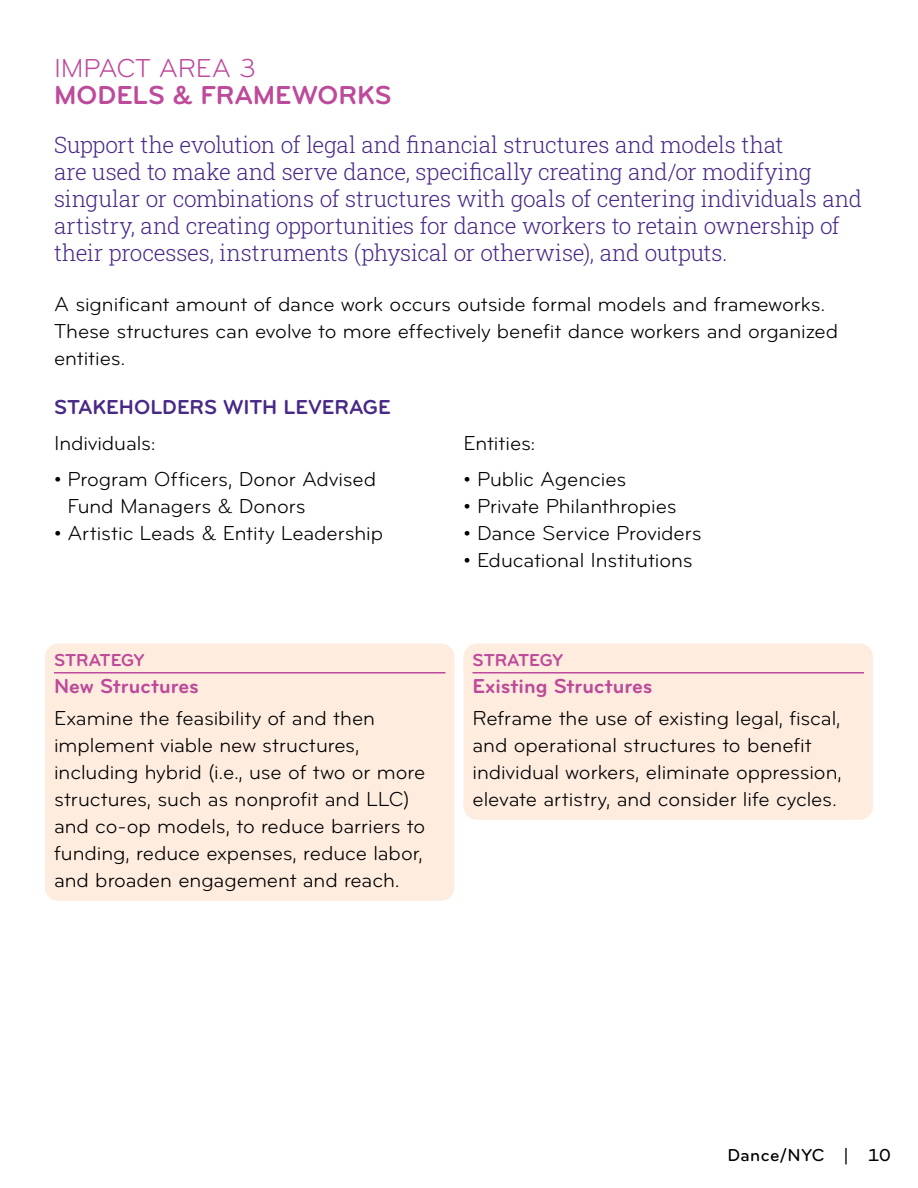
<style>
.page{position:relative;width:918px;height:1188px;background:#fff}
.page>*{position:absolute;margin:0;border:0;box-sizing:border-box;transform-origin:0 0}
.t1{font:700 27px/27px "Bryant Pro";color:#bd4a9b}
.ACC_Body{font:300 22.5px/27px "Roboto Slab";letter-spacing:-.01em;color:#482986}
.Impact_Box_Body{font:21px/27px "Bryant Pro";color:#000}
.ACC_Body-2{font:21px/27px "Bryant Pro";color:#000}
.Impact_Box_H4{font:700 21px "Bryant Pro";color:#bd4a9b}
.t2{font:700 21px "Bryant Pro";letter-spacing:-.005em;color:#482986}
.Impact_Box_H4_Flag{font:700 18px "Bryant Pro";letter-spacing:-.005em;color:#bd4a9b}
.t3{font:500 18px "Bryant Pro";letter-spacing:.025em;color:#000}
.s1{font-weight:400}
</style>
<div class="page">
<div style="left:45px;top:644px;width:409px;height:36px;background:#feecdf;border-radius:14px"></div>
<div style="left:45px;top:650px;width:409px;height:251px;background:#feecdf;border-radius:14px"></div>
<hr style="left:54px;top:672px;width:392px;height:2px;background:#bd4a9b">
<div style="left:464px;top:644px;width:409px;height:36px;background:#feecdf;border-radius:14px"></div>
<div style="left:464px;top:650px;width:409px;height:170px;background:#feecdf;border-radius:14px"></div>
<hr style="left:472px;top:672px;width:392px;height:2px;background:#bd4a9b">
<h2 class="t1" style="left:54px;top:54px;width:339px"><span class="s1">IMPACT AREA 3<br></span>MODELS &amp; FRAMEWORKS</h2>
<p class="ACC_Body" style="left:54px;top:131px;width:810px">Support the evolution of legal and financial structures and models that<br>are used to make and serve dance, specifically creating and/or modifying singular or combinations of structures with goals of centering individuals and artistry, and creating opportunities for dance workers to retain ownership of their processes, instruments (physical or otherwise), and outputs.</p>
<p class="ACC_Body-2" style="left:54px;top:290px;width:786px">A significant amount of dance work occurs outside formal models and frameworks.<br>These structures can evolve to more effectively benefit dance workers and organized entities.</p>
<h4 class="t2" style="left:54px;top:394px;width:338px">STAKEHOLDERS WITH LEVERAGE</h4>
<p class="ACC_Body-2" style="left:54px;top:430px;width:103px">Individuals:</p>
<p class="Impact_Box_Body" style="left:68px;top:466px;width:310px;text-indent:-14px">• Program Officers, Donor Advised<br>Fund Managers &amp; Donors</p>
<p class="Impact_Box_Body" style="left:54px;top:520px;width:331px">• Artistic Leads &amp; Entity Leadership</p>
<p class="ACC_Body-2" style="left:464px;top:430px;width:73px">Entities:</p>
<p class="Impact_Box_Body" style="left:464px;top:466px;width:164px">• Public Agencies</p>
<p class="Impact_Box_Body" style="left:464px;top:493px;width:215px">• Private Philanthropies</p>
<p class="Impact_Box_Body" style="left:464px;top:520px;width:240px">• Dance Service Providers</p>
<p class="Impact_Box_Body" style="left:464px;top:547px;width:231px">• Educational Institutions</p>
<p class="Impact_Box_H4_Flag" style="left:54px;top:649px;width:92px">STRATEGY</p>
<p class="Impact_Box_H4" style="left:54px;top:673px;width:146px">New Structures</p>
<p class="Impact_Box_Body" style="left:54px;top:704px;width:373px">Examine the feasibility of and then implement viable new structures, including hybrid (i.e., use of two or more structures, such as nonprofit and LLC) and co-op models, to reduce barriers to funding, reduce expenses, reduce labor, and broaden engagement and reach.</p>
<p class="Impact_Box_H4_Flag" style="left:472px;top:649px;width:92px">STRATEGY</p>
<p class="Impact_Box_H4" style="left:472px;top:673px;width:182px">Existing Structures</p>
<p class="Impact_Box_Body" style="left:472px;top:704px;width:371px">Reframe the use of existing legal, fiscal, and operational structures to benefit individual workers, eliminate oppression, elevate artistry, and consider life cycles.</p>
<p class="t3" style="left:727px;top:1144px;width:165px">Dance/NYC | 10</p>
</div>
